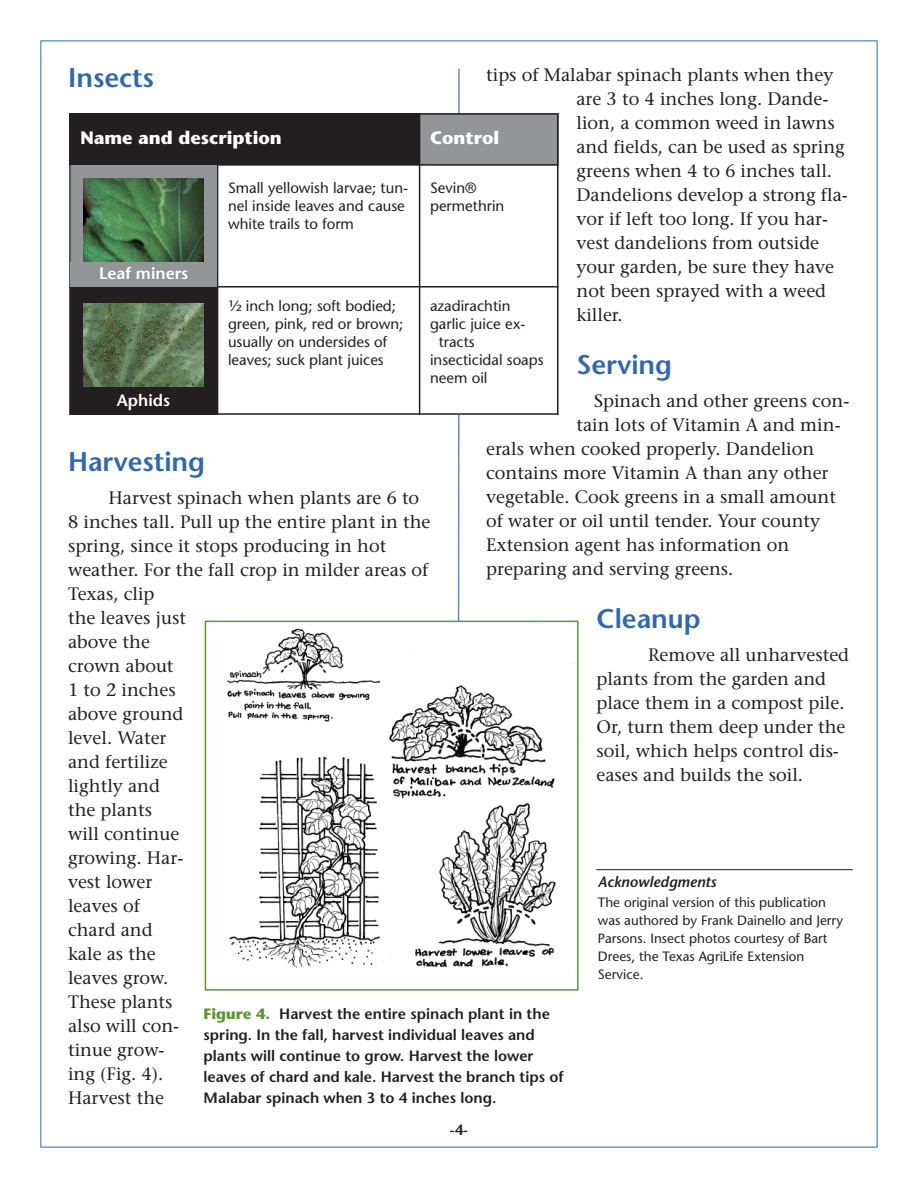
<style>
.page{position:relative;width:918px;height:1188px;background:#fff}
.page>*{position:absolute;margin:0;border:0;box-sizing:border-box;transform-origin:0 0}
.t1{font:600 27px "Stone Sans";color:#2e67b2}
.t2{font:18px/24px "Stone Serif";color:#231f20}
.t3{font:700 18px "Stone Sans";color:#fff}
.t4{font:600 16.5px "Stone Sans";color:#fff}
.t5{font:15px/18px "Stone Sans";color:#231f20}
.t6{font:600 15px/21px "Stone Sans";color:#231f20}
.t7{font:italic 600 15px "Stone Sans";color:#231f20}
.t8{font:13.5px/18px "Stone Sans";color:#231f20}
.s1{font-weight:700;color:#5c9731}
</style>
<div class="page">
<hr style="left:458px;top:69px;width:2px;height:579px;background:#6f86c3">
<div style="left:69px;top:113px;width:351px;height:52px;background:#231f20"></div>
<div style="left:420px;top:113px;width:139px;height:52px;background:#939598"></div>
<div style="left:420px;top:165px;width:139px;height:122px;background:#fff"></div>
<div style="left:420px;top:287px;width:139px;height:128px;background:#fff"></div>
<hr style="left:69px;top:113px;width:2px;height:302px;background:#231f20">
<hr style="left:217px;top:164px;width:1px;height:251px;background:#231f20">
<hr style="left:419px;top:113px;width:1px;height:302px;background:#231f20">
<hr style="left:557px;top:113px;width:2px;height:302px;background:#231f20">
<hr style="left:69px;top:113px;width:490px;height:2px;background:#231f20">
<hr style="left:69px;top:164px;width:490px;height:2px;background:#231f20">
<hr style="left:69px;top:286px;width:490px;height:2px;background:#231f20">
<hr style="left:69px;top:413px;width:490px;height:2px;background:#231f20">
<div style="left:71px;top:166px;width:146px;height:121px;background:#939598"></div>
<img style="left:83px;top:179px;width:120px;height:82px">
<div style="left:70px;top:287px;width:147px;height:108px;background:#231f20"></div>
<div style="left:70px;top:391px;width:147px;height:23px;background:#231f20"></div>
<img style="left:84px;top:303px;width:119px;height:83px">
<hr style="left:596px;top:869px;width:257px;height:1px;background:#231f20">
<img style="left:226px;top:624px;width:330px;height:344px">
<div style="left:205px;top:621px;width:374px;height:370px;border:2px solid #5c9731"></div>
<p class="t2" style="left:576px;top:65px;width:273px;text-indent:-90px">tips of Malabar spinach plants when they are 3 to 4 inches long. Dande&shy;lion, a common weed in lawns and fields, can be used as spring greens when 4 to 6 inches tall.<br>Dandelions develop a strong fla&shy;vor if left too long. If you har&shy;vest dandelions from outside your garden, be sure they have not been sprayed with a weed killer.</p>
<h1 class="t1" style="left:577px;top:354px;width:97px">Serving</h1>
<p class="t2" style="left:594px;top:391px;width:257px">Spinach and other greens con-</p>
<p class="t2" style="left:577px;top:415px;width:266px">tain lots of Vitamin A and min-</p>
<p class="t2" style="left:486px;top:439px;width:330px">erals when cooked properly. Dandelion</p>
<p class="t2" style="left:486px;top:463px;width:344px">contains more Vitamin A than any other</p>
<p class="t2" style="left:486px;top:487px;width:351px">vegetable. Cook greens in a small amount</p>
<p class="t2" style="left:486px;top:511px;width:336px">of water or oil until tender. Your county</p>
<p class="t2" style="left:486px;top:535px;width:305px">Extension agent has information on</p>
<p class="t2" style="left:486px;top:559px;width:249px">preparing and serving greens.</p>
<h1 class="t1" style="left:597px;top:608px;width:106px">Cleanup</h1>
<p class="t2" style="left:597px;top:645px;width:254px;text-indent:52px">Remove all unharvested plants from the garden and place them in a compost pile.<br>Or, turn them deep under the soil, which helps control dis&shy;eases and builds the soil.</p>
<h1 class="t1" style="left:68px;top:67px;width:88px">Insects</h1>
<p class="t3" style="left:80px;top:131px;width:203px">Name and description</p>
<p class="t3" style="left:430px;top:131px;width:71px">Control</p>
<p class="t5" style="left:228px;top:180px;width:182px">Small yellowish larvae; tun&shy;nel inside leaves and cause white trails to form</p>
<p class="t5" style="left:430px;top:180px;width:76px">Sevin® permethrin</p>
<p class="t4" style="left:99px;top:266px;width:91px">Leaf miners</p>
<p class="t5" style="left:228px;top:298px;width:177px">½ inch long; soft bodied; green, pink, red or brown; usually on undersides of leaves; suck plant juices</p>
<p class="t5" style="left:430px;top:298px;width:82px">azadirachtin</p>
<p class="t5" style="left:430px;top:316px;width:97px">garlic juice ex-</p>
<p class="t5" style="left:439px;top:334px;width:38px">tracts</p>
<p class="t5" style="left:430px;top:352px;width:115px">insecticidal soaps</p>
<p class="t5" style="left:430px;top:370px;width:59px">neem oil</p>
<p class="t4" style="left:117px;top:394px;width:55px">Aphids</p>
<h1 class="t1" style="left:68px;top:451px;width:139px">Harvesting</h1>
<p class="t2" style="left:68px;top:487px;width:364px;text-indent:41px">Harvest spinach when plants are 6 to<br>8 inches tall. Pull up the entire plant in the spring, since it stops producing in hot weather. For the fall crop in milder areas of<br>Texas, clip<br>the leaves just<br>above the<br>crown about<br>1 to 2 inches<br>above ground<br>level. Water<br>and fertilize<br>lightly and<br>the plants<br>will continue<br>growing. Har-<br>vest lower<br>leaves of<br>chard and<br>kale as the<br>leaves grow.<br>These plants<br>also will con-<br>tinue grow-<br>ing (Fig. 4).<br>Harvest the</p>
<p class="t7" style="left:598px;top:876px;width:120px">Acknowledgments</p>
<p class="t8" style="left:598px;top:894px;width:247px">The original version of this publication was authored by Frank Dainello and Jerry Parsons. Insect photos courtesy of Bart Drees, the Texas AgriLife Extension Service.</p>
<p class="t6" style="left:204px;top:1005px;width:362px"><span class="s1">Figure 4.</span> Harvest the entire spinach plant in the spring. In the fall, harvest individual leaves and plants will continue to grow. Harvest the lower leaves of chard and kale. Harvest the branch tips of Malabar spinach when 3 to 4 inches long.</p>
<p class="t6" style="left:450px;top:1121px;width:20px">-4-</p>
</div>
